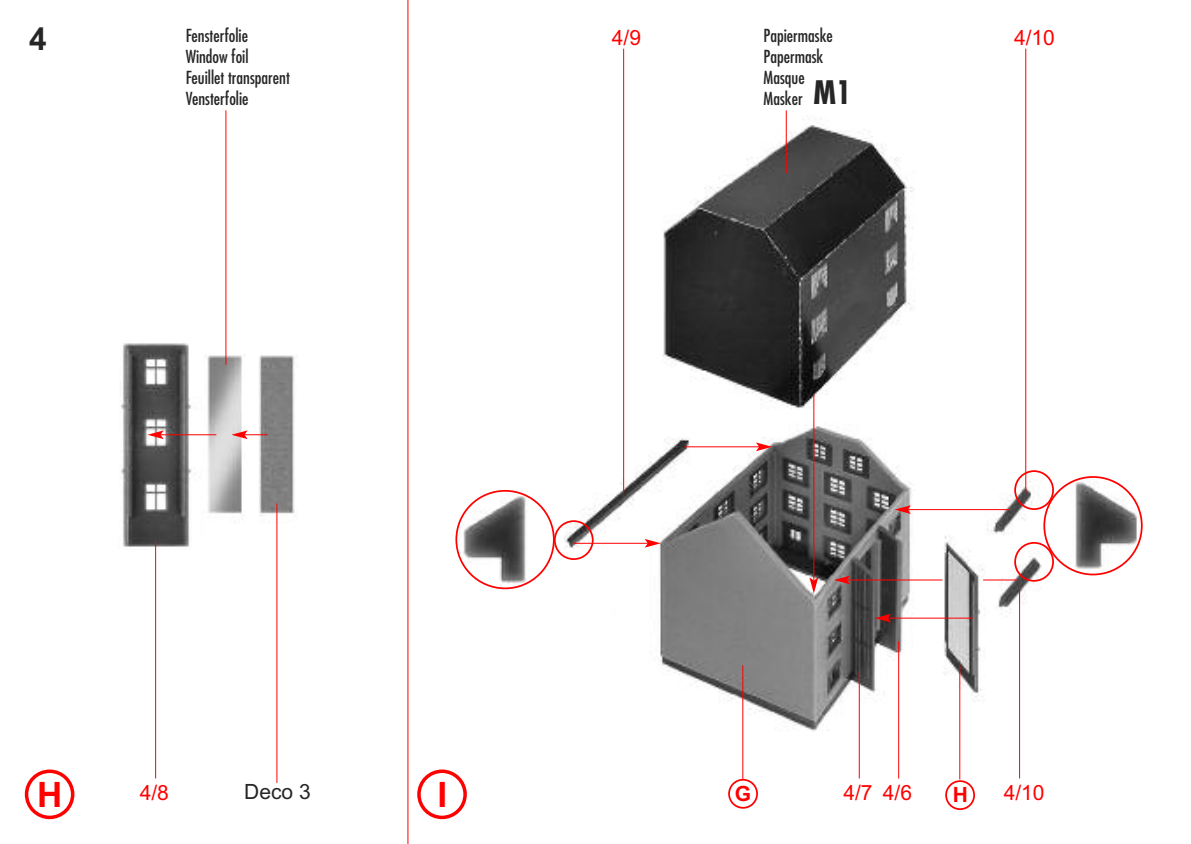
<style>
.page{position:relative;width:1191px;height:844px;background:#fff}
.page>*{position:absolute;margin:0;border:0;box-sizing:border-box;transform-origin:0 0}
.t1{font:700 35px "Arial";color:#f00}
.t2{font:700 condensed 31.5px "Futura Std";color:#272627}
.t3{font:700 31.5px "Arial";color:#272627}
.t4{font:21px "Arial";color:#f00}
.t5{font:21px "Arial";color:#272627}
.t6{font:700 21px "Arial";color:#f00}
.t7{font:condensed 17.5px/21px "Futura Std";color:#272627}
</style>
<div class="page">
<hr style="left:407px;top:0;width:1px;height:843px;background:#f00">
<img style="left:121px;top:341px;width:174px;height:208px">
<img style="left:593px;top:115px;width:446px;height:629px">
<svg style="left:455px;top:490px;width:138px;height:99px"></svg>
<svg style="left:1014px;top:470px;width:128px;height:111px"></svg>
<svg style="left:25px;top:769px;width:49px;height:50px"></svg>
<svg style="left:417px;top:769px;width:50px;height:50px"></svg>
<svg style="left:728px;top:778px;width:30px;height:30px"></svg>
<svg style="left:945px;top:780px;width:30px;height:29px"></svg>
<hr style="left:225px;top:110px;width:1px;height:254px;background:#f00">
<hr style="left:786px;top:110px;width:1px;height:63px;background:#f00">
<hr style="left:623px;top:49px;width:1px;height:444px;background:#f00">
<hr style="left:1025px;top:49px;width:1px;height:444px;background:#f00">
<hr style="left:155px;top:540px;width:1px;height:238px;background:#f00">
<hr style="left:859px;top:671px;width:1px;height:107px;background:#f00">
<hr style="left:898px;top:641px;width:1px;height:137px;background:#f00">
<hr style="left:1019px;top:584px;width:1px;height:194px;background:#f00">
<hr style="left:573px;top:542px;width:74px;height:1px;background:#f00">
<svg style="left:644px;top:538px;width:17px;height:9px"></svg>
<hr style="left:684px;top:446px;width:75px;height:1px;background:#f00">
<svg style="left:756px;top:442px;width:16px;height:9px"></svg>
<hr style="left:907px;top:509px;width:102px;height:1px;background:#f00">
<svg style="left:894px;top:505px;width:16px;height:9px"></svg>
<hr style="left:813px;top:394px;width:1px;height:186px;background:#f00">
<svg style="left:809px;top:577px;width:9px;height:16px"></svg>
<hr style="left:847px;top:579px;width:95px;height:1px;background:#f00">
<svg style="left:834px;top:575px;width:16px;height:9px"></svg>
<hr style="left:983px;top:579px;width:34px;height:1px;background:#f00">
<hr style="left:888px;top:617px;width:85px;height:1px;background:#f00">
<svg style="left:875px;top:613px;width:16px;height:9px"></svg>
<hr style="left:161px;top:434px;width:55px;height:1px;background:#f00">
<svg style="left:147px;top:430px;width:17px;height:9px"></svg>
<svg style="left:231px;top:430px;width:37px;height:9px"></svg>
<hr style="left:276px;top:503px;width:1px;height:279px;background:#f00">
<hr style="left:742px;top:665px;width:1px;height:114px;background:#f00">
<hr style="left:959px;top:665px;width:1px;height:114px;background:#f00">
<h2 class="t3" style="left:29px;top:20px;width:19px">4</h2>
<p class="t7" style="left:186px;top:26px;width:106px">Fensterfolie<br>Window foil<br>Feuillet transparent<br>Vensterfolie</p>
<p class="t4" style="left:612px;top:25px;width:31px">4/9</p>
<p class="t4" style="left:1014px;top:25px;width:42px">4/10</p>
<p class="t7" style="left:763px;top:26px;width:71px">Papiermaske<br>Papermask<br>Masque<br>Masker</p>
<h2 class="t2" style="left:813px;top:79px;width:40px">M1</h2>
<h1 class="t1" style="left:37px;top:773px;width:27px">H</h1>
<h1 class="t1" style="left:437px;top:773px;width:11px">I</h1>
<p class="t6" style="left:735px;top:781px;width:18px">G</p>
<p class="t6" style="left:952px;top:782px;width:17px">H</p>
<p class="t5" style="left:244px;top:779px;width:68px">Deco 3</p>
<p class="t4" style="left:843px;top:780px;width:70px">4/7 4/6</p>
<p class="t4" style="left:1003px;top:780px;width:42px">4/10</p>
<p class="t4" style="left:140px;top:780px;width:31px">4/8</p>
</div>
